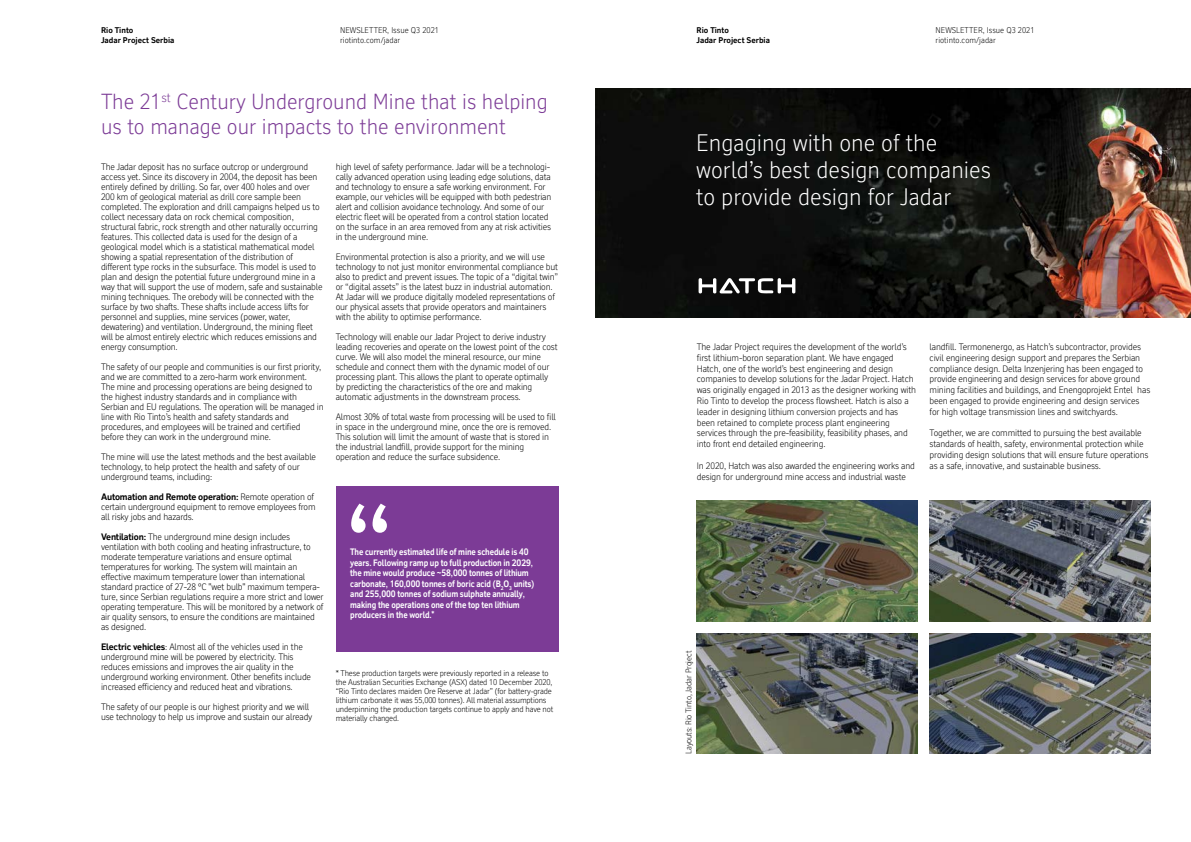
<style>
.page{position:relative;width:1191px;height:842px;background:#fff}
.page>*{position:absolute;margin:0;border:0;box-sizing:border-box;transform-origin:0 0}
.t1{font:700 94px "RT Vickerman";color:#fff}
.t2{font:300 23px/27px "RT Vickerman";color:#fff}
.t3{font:300 21px/25px "RT Vickerman";color:#7c3b96}
.t4{font:300 9px/10px "RT Vickerman";letter-spacing:-.02em;color:#000}
.t5{font:700 9px/10.5px "RT Vickerman";letter-spacing:-.015em;color:#fff;scale:.89 1}
.t6{font:300 8px/9px "RT Vickerman";letter-spacing:-.02em;color:#000}
.t7{font:300 8px/9.6px "RT Vickerman";color:#000}
.t8{font:700 8px/9.6px "RT Vickerman";color:#000}
.s1{font-weight:700}
</style>
<div class="page">
<img style="left:595px;top:88px;width:596px;height:229px">
<img style="left:696px;top:501px;width:221px;height:120px">
<svg style="left:698px;top:278px;width:97px;height:16px"></svg>
<img style="left:929px;top:501px;width:221px;height:120px">
<img style="left:696px;top:634px;width:221px;height:120px">
<img style="left:929px;top:634px;width:221px;height:120px">
<div style="left:336px;top:486px;width:222px;height:165px;background:#7c3b96"></div>
<p class="t8" style="left:101px;top:25px;width:75px">Rio Tinto<br>Jadar Project Serbia</p>
<p class="t7" style="left:340px;top:25px;width:100px">NEWSLETTER, Issue Q3 2021 riotinto.com/jadar</p>
<h3 class="t3" style="left:101px;top:88px;width:448px">The 21<sup>st</sup> Century Underground Mine that is helping us to manage our impacts to the environment</h3>
<p class="t4" style="left:101px;top:162px;width:223px">The Jadar deposit has no surface outcrop or underground access yet. Since its discovery in 2004, the deposit has been entirely defined by drilling. So far, over 400 holes and over 200 km of geological material as drill core sample been completed. The exploration and drill campaigns helped us to collect necessary data on rock chemical composition, structural fabric, rock strength and other naturally occurring features. This collected data is used for the design of a geological model which is a statistical mathematical model showing a spatial representation of the distribution of different type rocks in the subsurface. This model is used to plan and design the potential future underground mine in a way that will support the use of modern, safe and sustainable mining techniques. The orebody will be connected with the surface by two shafts. These shafts include access lifts for personnel and supplies, mine services (power, water, dewatering) and ventilation. Underground, the mining fleet will be almost entirely electric which reduces emissions and energy consumption.</p>
<p class="t4" style="left:101px;top:362px;width:224px">The safety of our people and communities is our first priority, and we are committed to a zero-harm work environment.<br>The mine and processing operations are being designed to the highest industry standards and in compliance with Serbian and EU regulations. The operation will be managed in line with Rio Tinto’s health and safety standards and procedures, and employees will be trained and certified before they can work in the underground mine.</p>
<p class="t4" style="left:101px;top:452px;width:216px">The mine will use the latest methods and the best available technology, to help protect the health and safety of our underground teams, including:</p>
<p class="t4" style="left:101px;top:492px;width:216px"><span class="s1">Automation and Remote operation:</span> Remote operation of certain underground equipment to remove employees from all risky jobs and hazards.</p>
<p class="t4" style="left:101px;top:532px;width:224px"><span class="s1">Ventilation:</span> The underground mine design includes ventilation with both cooling and heating infrastructure, to moderate temperature variations and ensure optimal temperatures for working. The system will maintain an effective maximum temperature lower than international standard practice of 27-28 ºC "wet bulb" maximum tempera&shy;ture, since Serbian regulations require a more strict and lower operating temperature. This will be monitored by a network of air quality sensors, to ensure the conditions are maintained as designed.</p>
<p class="t4" style="left:101px;top:642px;width:211px"><span class="s1">Electric vehicles</span>: Almost all of the vehicles used in the underground mine will be powered by electricity. This reduces emissions and improves the air quality in the underground working environment. Other benefits include increased efficiency and reduced heat and vibrations.</p>
<p class="t4" style="left:101px;top:702px;width:213px">The safety of our people is our highest priority and we will use technology to help us improve and sustain our already</p>
<p class="t4" style="left:336px;top:162px;width:217px">high level of safety performance. Jadar will be a technologi&shy;cally advanced operation using leading edge solutions, data and technology to ensure a safe working environment. For example, our vehicles will be equipped with both pedestrian alert and collision avoidance technology. And some of our electric fleet will be operated from a control station located on the surface in an area removed from any at risk activities in the underground mine.</p>
<p class="t4" style="left:336px;top:252px;width:224px">Environmental protection is also a priority, and we will use technology to not just monitor environmental compliance but also to predict and prevent issues. The topic of a “digital twin” or “digital assets” is the latest buzz in industrial automation.<br>At Jadar will we produce digitally modeled representations of our physical assets that provide operators and maintainers with the ability to optimise performance.</p>
<p class="t4" style="left:336px;top:332px;width:223px">Technology will enable our Jadar project to derive industry leading recoveries and operate on the lowest point of the cost curve. We will also model the mineral resource, our mine schedule and connect them with the dynamic model of our processing plant. This allows the plant to operate optimally by predicting the characteristics of the ore and making automatic adjustments in the downstream process.</p>
<p class="t4" style="left:336px;top:412px;width:222px">Almost 30% of total waste from processing will be used to fill in space in the underground mine, once the ore is removed.<br>This solution will limit the amount of waste that is stored in the industrial landfill, provide support for the mining operation and reduce the surface subsidence.</p>
<h1 class="t1" style="left:345px;top:481px;width:48px">“</h1>
<p class="t5" style="left:350px;top:547px;width:208px">The currently estimated life of mine schedule is 40 years. following ramp up to full production in 2029, the mine would produce ~58,000 tonnes of lithium carbonate, 160,000 tonnes of boric acid (B<sub>2</sub>O<sub>3</sub> units) and 255,000 tonnes of sodium sulphate annually, making the operations one of the top ten lithium producers in the world.<sup>*</sup></p>
<p class="t6" style="left:336px;top:668px;width:219px">* These production targets were previously reported in a release to the Australian Securities Exchange (ASX) dated 10 December 2020, “Rio Tinto declares maiden Ore Reserve at Jadar” (for battery-grade lithium carbonate it was 55,000 tonnes). All material assumptions underpinning the production targets continue to apply and have not materially changed.</p>
<p class="t8" style="left:696px;top:25px;width:75px">Rio Tinto<br>Jadar Project Serbia</p>
<p class="t7" style="left:935px;top:25px;width:100px">NEWSLETTER, Issue Q3 2021 riotinto.com/jadar</p>
<h2 class="t2" style="left:696px;top:129px;width:296px">Engaging with one of the world’s best design companies to provide design for Jadar</h2>
<p class="t4" style="left:697px;top:341px;width:221px;line-height:10.8px">The Jadar project requires the development of the world’s first lithium-boron separation plant. We have engaged Hatch, one of the world’s best engineering and design companies to develop solutions for the Jadar Project. Hatch was originally engaged in 2013 as the designer working with Rio Tinto to develop the process flowsheet. Hatch is also a leader in designing lithium conversion projects and has been retained to complete process plant engineering services through the pre-feasibility, feasibility phases, and into front end detailed engineering.</p>
<p class="t4" style="left:697px;top:460px;width:220px;line-height:10.8px">In 2020, Hatch was also awarded the engineering works and design for underground mine access and industrial waste</p>
<p class="t4" style="left:929px;top:341px;width:222px;line-height:10.8px">landfill. Termonenergo, as Hatch’s subcontractor, provides civil engineering design support and prepares the Serbian compliance design. Delta Inzenjering has been engaged to provide engineering and design services for above ground mining facilities and buildings, and Enengoprojekt Entel has been engaged to provide engineering and design services for high voltage transmission lines and switchyards.</p>
<p class="t4" style="left:929px;top:428px;width:220px;line-height:10.8px">Together, we are committed to pursuing the best available standards of health, safety, environmental protection while providing design solutions that will ensure future operations as a safe, innovative, and sustainable business.</p>
<p class="t6" style="left:684px;top:754px;width:105px;rotate:-90deg">Layouts: Rio Tinto, Jadar Project</p>
</div>
